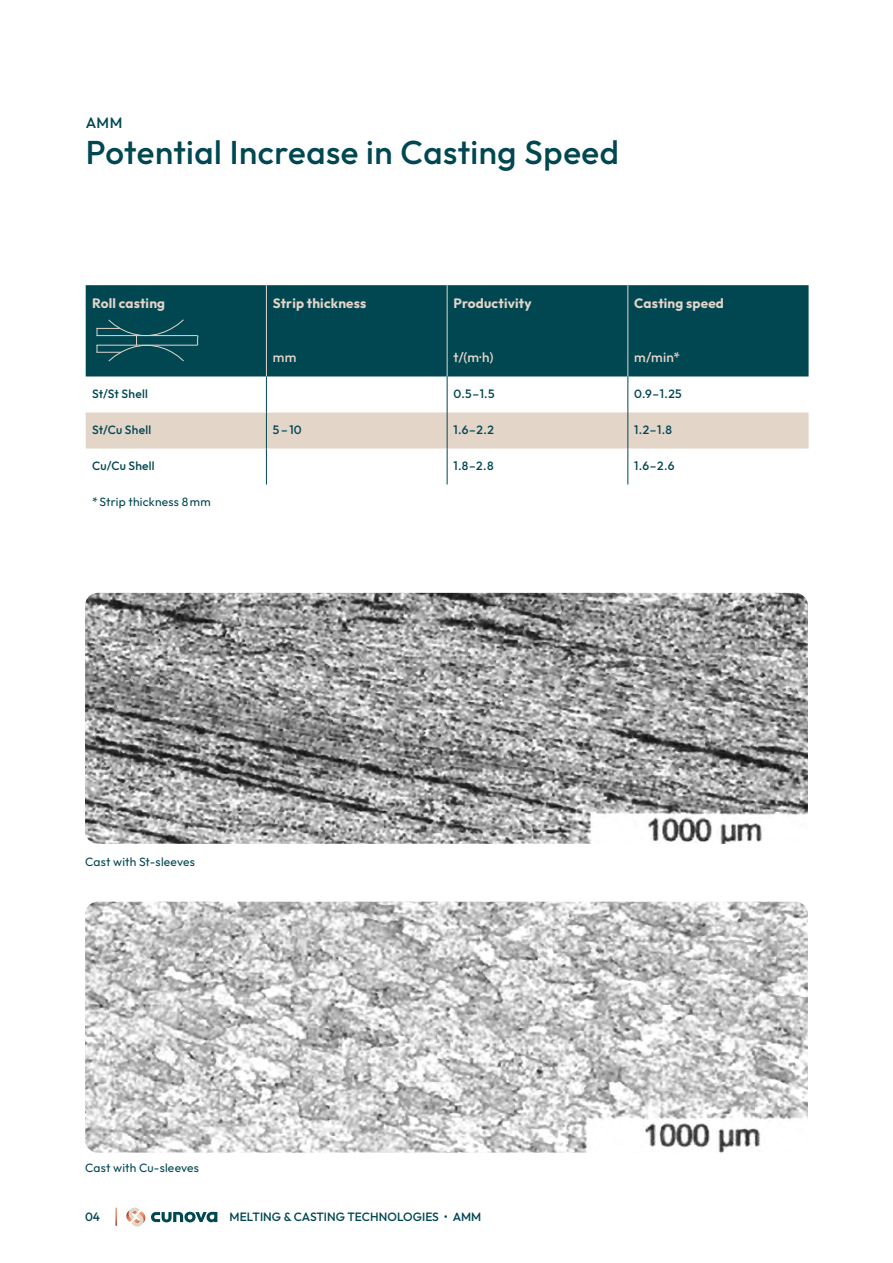
<style>
.page{position:relative;width:893px;height:1263px;background:#fff}
.page>*{position:absolute;margin:0;border:0;box-sizing:border-box;transform-origin:0 0}
.t1{font:500 33px "Outfit";letter-spacing:.015em;color:#004752}
.t2{font:500 15px "Outfit";color:#004752}
.t3{font:700 13.5px "Outfit";letter-spacing:.015em;color:#e4d5c9}
.t4{font:500 13.5px "Outfit";color:#e4d5c9}
.t5{font:500 12px "Outfit";letter-spacing:.005em;color:#004752}
.t6{font:12px "Outfit";letter-spacing:.02em;color:#004752}
</style>
<div class="page">
<svg style="left:115px;top:1208px;width:2px;height:18px"></svg>
<svg style="left:126px;top:1207px;width:91px;height:19px"></svg>
<div style="left:86px;top:285px;width:723px;height:91px;background:#004752"></div>
<div style="left:86px;top:412px;width:723px;height:36px;background:#e4d5c9"></div>
<hr style="left:266px;top:285px;width:1px;height:91px;background:#e4d5c9">
<hr style="left:447px;top:285px;width:1px;height:91px;background:#e4d5c9">
<hr style="left:627px;top:285px;width:1px;height:91px;background:#e4d5c9">
<hr style="left:266px;top:376px;width:1px;height:36px;background:#004752">
<hr style="left:447px;top:376px;width:1px;height:36px;background:#004752">
<hr style="left:627px;top:376px;width:1px;height:36px;background:#004752">
<hr style="left:266px;top:412px;width:1px;height:36px;background:#004752">
<hr style="left:447px;top:412px;width:1px;height:36px;background:#004752">
<hr style="left:627px;top:412px;width:1px;height:36px;background:#004752">
<hr style="left:266px;top:448px;width:1px;height:36px;background:#004752">
<hr style="left:447px;top:448px;width:1px;height:36px;background:#004752">
<hr style="left:627px;top:448px;width:1px;height:36px;background:#004752">
<hr style="left:96px;top:335px;width:102px;height:1px;background:#e4d5c9">
<hr style="left:96px;top:345px;width:101px;height:1px;background:#e4d5c9">
<svg style="left:196px;top:335px;width:3px;height:11px"></svg>
<svg style="left:96px;top:319px;width:89px;height:43px;background:#17555e"></svg>
<img style="left:85px;top:593px;width:723px;height:251px">
<img style="left:85px;top:902px;width:723px;height:250px">
<p class="t2" style="left:86px;top:114px;width:38px">AMM</p>
<h1 class="t1" style="left:86px;top:133px;width:535px">Potential Increase in Casting Speed</h1>
<p class="t3" style="left:92px;top:295px;width:75px">Roll casting</p>
<p class="t3" style="left:273px;top:295px;width:95px">Strip thickness</p>
<p class="t4" style="left:273px;top:349px;width:25px">mm</p>
<p class="t3" style="left:453px;top:295px;width:80px">Productivity</p>
<p class="t4" style="left:453px;top:349px;width:41px">t/(m·h)</p>
<p class="t3" style="left:634px;top:295px;width:91px">Casting speed</p>
<p class="t4" style="left:634px;top:349px;width:47px">m/min*</p>
<p class="t5" style="left:92px;top:387px;width:57px">St/St Shell</p>
<p class="t5" style="left:453px;top:387px;width:43px">0.5–1.5</p>
<p class="t5" style="left:634px;top:387px;width:49px">0.9–1.25</p>
<p class="t5" style="left:92px;top:423px;width:61px">St/Cu Shell</p>
<p class="t5" style="left:273px;top:423px;width:31px">5 – 10</p>
<p class="t5" style="left:453px;top:423px;width:42px">1.6–2.2</p>
<p class="t5" style="left:634px;top:423px;width:39px">1.2–1.8</p>
<p class="t5" style="left:92px;top:459px;width:64px">Cu/Cu Shell</p>
<p class="t5" style="left:453px;top:459px;width:42px">1.8–2.8</p>
<p class="t5" style="left:634px;top:459px;width:42px">1.6–2.6</p>
<p class="t6" style="left:92px;top:495px;width:120px">*Strip thickness 8mm</p>
<p class="t6" style="left:85px;top:855px;width:111px">Cast with St-sleeves</p>
<p class="t6" style="left:85px;top:1161px;width:116px">Cast with Cu-sleeves</p>
<p class="t5" style="left:85px;top:1210px;width:17px">04</p>
<p class="t5" style="left:230px;top:1210px;width:253px">MELTING &amp; CASTING TECHNOLOGIES • AMM</p>
</div>
